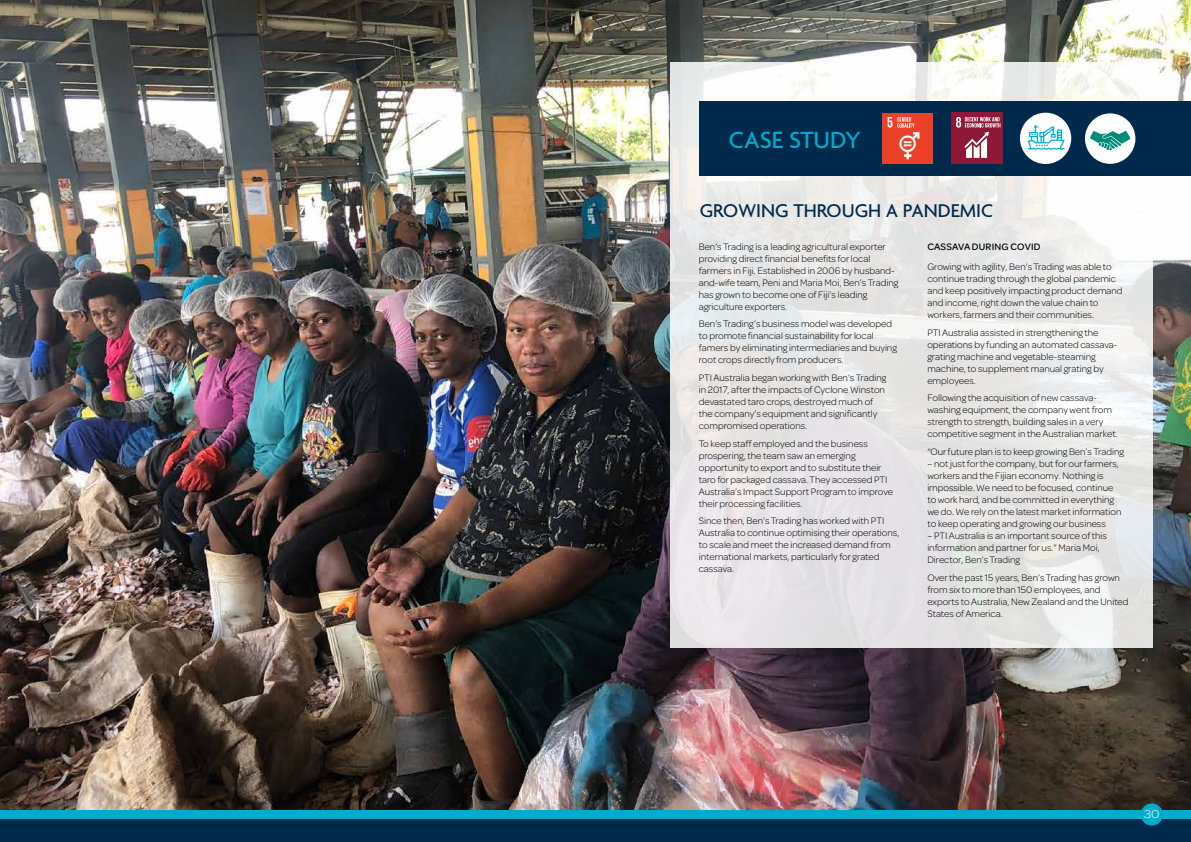
<style>
.page{position:relative;width:1191px;height:842px;background:#fff}
.page>*{position:absolute;margin:0;border:0;box-sizing:border-box;transform-origin:0 0}
.t1{font:500 25.4px "Agenda";color:#00accd}
.t2{font:500 20px "Agenda";color:#002a4b}
.t3{font:300 12.2px "Omnes";color:#fff;scale:1.13 1}
.t4{font:300 10px/12px "Omnes";color:#000}
.t5{font:500 10px "Omnes";letter-spacing:.02em;color:#000}
</style>
<div class="page">
<img style="left:0;top:0;width:1191px;height:810px">
<svg style="left:670px;top:62px;width:482px;height:586px;fill:#e8e7e7"></svg>
<div style="left:699px;top:101px;width:492px;height:75px;background:#002a4b"></div>
<div style="left:951px;top:113px;width:51px;height:51px;background:#8f1738"></div>
<svg style="left:956px;top:117px;width:44px;height:41px"></svg>
<div style="left:1085px;top:113px;width:50px;height:51px;background:#fff;border-radius:50%"></div>
<svg style="left:1090px;top:131px;width:40px;height:19px"></svg>
<div style="left:1020px;top:113px;width:51px;height:51px;background:#fff;border-radius:50%"></div>
<svg style="left:1028px;top:125px;width:36px;height:25px"></svg>
<div style="left:882px;top:113px;width:51px;height:51px;background:#ed4029"></div>
<svg style="left:887px;top:117px;width:32px;height:42px"></svg>
<div style="left:0;top:816px;width:1191px;height:26px;background:#002a4b"></div>
<div style="left:0;top:810px;width:1191px;height:9px;background:#00accd"></div>
<div style="left:1140px;top:803px;width:22px;height:22px;background:#00accd;border-radius:50%"></div>
<h1 class="t1" style="left:728px;top:126px;width:134px">CASE STUDY</h1>
<h2 class="t2" style="left:700px;top:200px;width:295px">GROWING THROUGH A PANDEMIC</h2>
<p class="t4" style="left:699px;top:240px;width:201px">Ben’s Trading is a leading agricultural exporter providing direct financial benefits for local farmers in Fiji. Established in 2006 by husband&shy;and-wife team, Peni and Maria Moi, Ben’s Trading has grown to become one of Fiji’s leading agriculture exporters.</p>
<p class="t4" style="left:699px;top:317px;width:200px">Ben’s Trading’s business model was developed to promote financial sustainability for local famers by eliminating intermediaries and buying root crops directly from producers.</p>
<p class="t4" style="left:699px;top:371px;width:189px">PTI Australia began working with Ben’s Trading in 2017, after the impacts of Cyclone Winston devastated taro crops, destroyed much of the company’s equipment and significantly compromised operations.</p>
<p class="t4" style="left:699px;top:437px;width:196px">To keep staff employed and the business prospering, the team saw an emerging opportunity to export and to substitute their taro for packaged cassava. They accessed PTI Australia’s Impact Support Program to improve their processing facilities.</p>
<p class="t4" style="left:699px;top:514px;width:202px">Since then, Ben’s Trading has worked with PTI Australia to continue optimising their operations, to scale and meet the increased demand from international markets, particularly for grated cassava.</p>
<p class="t5" style="left:927px;top:239px;width:115px">CASSAVA DURING COVID</p>
<p class="t4" style="left:927px;top:260px;width:197px">Growing with agility, Ben’s Trading was able to continue trading through the global pandemic and keep positively impacting product demand and income, right down the value chain to workers, farmers and their communities.</p>
<p class="t4" style="left:927px;top:326px;width:192px">PTI Australia assisted in strengthening the operations by funding an automated cassava&shy;grating machine and vegetable-steaming machine, to supplement manual grating by employees.</p>
<p class="t4" style="left:927px;top:391px;width:192px">Following the acquisition of new cassava&shy;washing equipment, the company went from strength to strength, building sales in a very competitive segment in the Australian market.</p>
<p class="t4" style="left:927px;top:445px;width:198px">“Our future plan is to keep growing Ben’s Trading</p>
<p class="t4" style="left:927px;top:457px;width:196px">– not just for the company, but for our farmers, workers and the Fijian economy. Nothing is impossible. We need to be focused, continue to work hard, and be committed in everything we do. We rely on the latest market information to keep operating and growing our business</p>
<p class="t4" style="left:927px;top:529px;width:181px">– PTI Australia is an important source of this information and partner for us.” Maria Moi,<br>Director, Ben’s Trading</p>
<p class="t4" style="left:927px;top:571px;width:203px">Over the past 15 years, Ben’s Trading has grown from six to more than 150 employees, and exports to Australia, New Zealand and the United States of America.</p>
<p class="t3" style="left:1144px;top:805px;width:15px">30</p>
</div>
